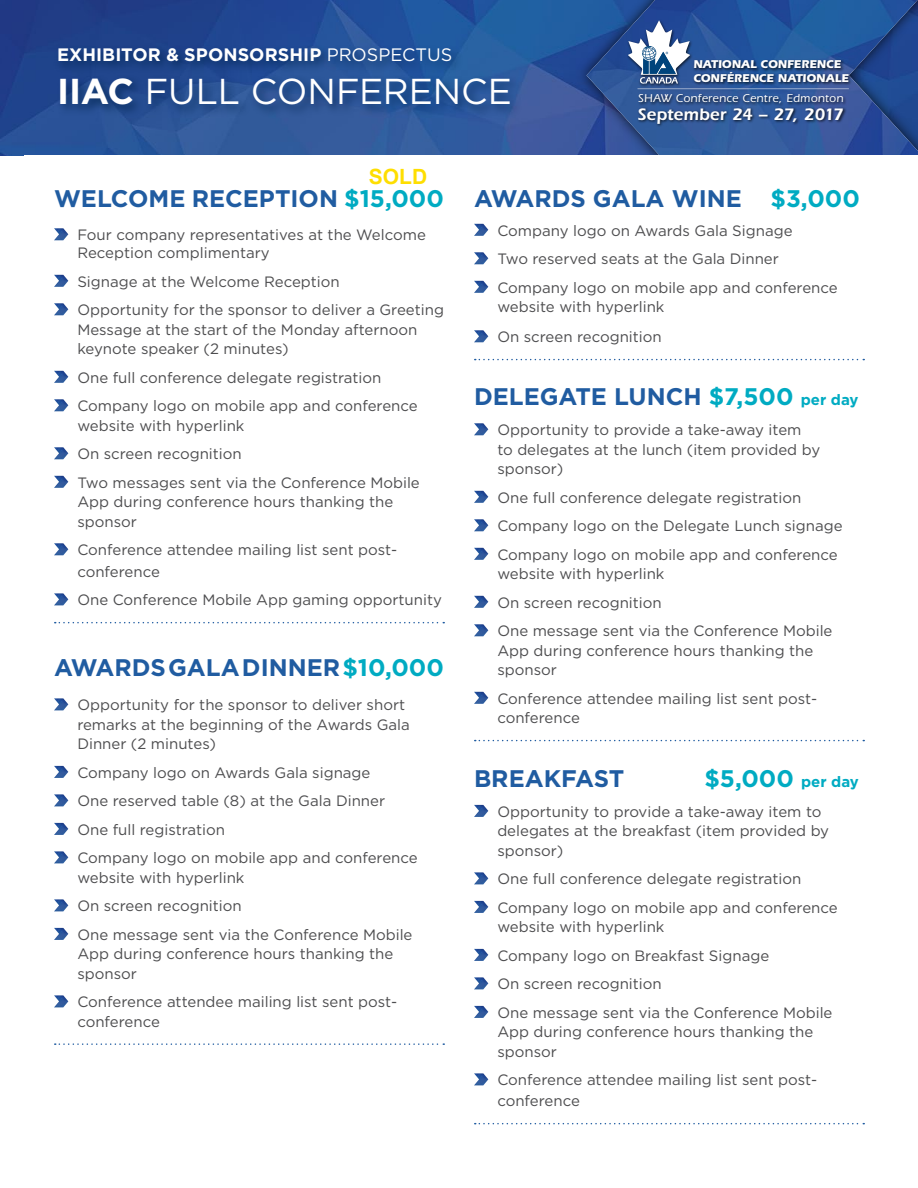
<style>
.page{position:relative;width:918px;height:1188px;background:#fff}
.page>*{position:absolute;margin:0;border:0;box-sizing:border-box;transform-origin:0 0}
.t1{font:36px "Gotham HTF";letter-spacing:-.005em;color:#fff}
.t2{font:700 24px "Gotham HTF";color:#205ca1}
.t3{font:700 24px "Gotham HTF";color:#00abc2}
.t4{font:700 21px "Arial";color:#fede01}
.t5{font:700 18px "Gotham HTF";letter-spacing:.005em;color:#fff}
.t6{font:600 17.25px "ITC Eras Std";color:#fff}
.t7{font:15px/28.5px "Gotham HTF";color:#4d4d4f}
.t8{font:700 11.7px/14.1px "ITC Eras Std";color:#fff;scale:.96 1}
.t9{font:500 11.7px "ITC Eras Std";letter-spacing:.025em;color:#fff}
.s1{font-weight:400}
.s2{font-weight:700}
.s3{color:#00abc2}
.s4{font-size:15px;color:#00abc2}
.s5{font-size:15px}
</style>
<div class="page">
<img style="left:0;top:0;width:575px;height:155px">
<img style="left:586px;top:0;width:332px;height:155px">
<div style="left:627px;top:19px;width:226px;height:107px;background:#000;opacity:.75"></div>
<hr style="left:638px;top:88px;width:211px;height:1px;background:#fff">
<svg style="left:628px;top:20px;width:62px;height:64px"></svg>
<svg style="left:55px;top:622px;width:389px;height:1px"></svg>
<svg style="left:55px;top:1043px;width:389px;height:2px"></svg>
<img style="left:54px;top:228px;width:14px;height:12px">
<img style="left:54px;top:275px;width:14px;height:12px">
<img style="left:54px;top:303px;width:14px;height:12px">
<img style="left:54px;top:371px;width:14px;height:12px">
<img style="left:54px;top:399px;width:14px;height:12px">
<img style="left:54px;top:447px;width:14px;height:12px">
<img style="left:54px;top:476px;width:14px;height:12px">
<img style="left:54px;top:543px;width:14px;height:12px">
<img style="left:54px;top:593px;width:14px;height:12px">
<img style="left:54px;top:698px;width:14px;height:12px">
<img style="left:54px;top:766px;width:14px;height:12px">
<img style="left:54px;top:794px;width:14px;height:12px">
<img style="left:54px;top:823px;width:14px;height:12px">
<img style="left:54px;top:851px;width:14px;height:12px">
<img style="left:54px;top:899px;width:14px;height:12px">
<img style="left:54px;top:928px;width:14px;height:12px">
<img style="left:54px;top:995px;width:14px;height:12px">
<svg style="left:475px;top:359px;width:389px;height:1px"></svg>
<svg style="left:475px;top:740px;width:389px;height:1px"></svg>
<svg style="left:475px;top:1123px;width:389px;height:1px"></svg>
<img style="left:474px;top:224px;width:14px;height:12px">
<img style="left:474px;top:252px;width:14px;height:12px">
<img style="left:474px;top:281px;width:14px;height:12px">
<img style="left:474px;top:330px;width:14px;height:12px">
<img style="left:474px;top:423px;width:14px;height:12px">
<img style="left:474px;top:491px;width:14px;height:12px">
<img style="left:474px;top:519px;width:14px;height:12px">
<img style="left:474px;top:548px;width:14px;height:12px">
<img style="left:474px;top:596px;width:14px;height:12px">
<img style="left:474px;top:624px;width:14px;height:12px">
<img style="left:474px;top:692px;width:14px;height:12px">
<img style="left:474px;top:805px;width:14px;height:12px">
<img style="left:474px;top:872px;width:14px;height:12px">
<img style="left:474px;top:901px;width:14px;height:12px">
<img style="left:474px;top:949px;width:14px;height:12px">
<img style="left:474px;top:977px;width:14px;height:12px">
<img style="left:474px;top:1006px;width:14px;height:12px">
<img style="left:474px;top:1073px;width:14px;height:12px">
<div style="left:54px;top:45px;width:468px;height:73px;background:#00244f;opacity:.75"></div>
<p class="t5" style="left:57px;top:44px;width:397px">EXHIBITOR &amp; SPONSORSHIP <span class="s1">PROSPECTUS</span></p>
<h1 class="t1" style="left:57px;top:72px;width:456px"><span class="s2">IIAC</span> FULL CONFERENCE</h1>
<h3 class="t4" style="left:369px;top:163px;width:60px">SOLD</h3>
<p class="t8" style="left:693px;top:57px;width:164px">NATIONAL CONFERENCE<br>CONFÉRENCE NATIONALE</p>
<p class="t9" style="left:638px;top:92px;width:207px">SHAW Conference Centre, Edmonton</p>
<p class="t6" style="left:638px;top:104px;width:208px">September 24 – 27, 2017</p>
<h2 class="t2" style="left:54px;top:185px;width:391px">WELCOME RECEPTION <span class="s3">$15,000</span></h2>
<p class="t7" style="left:77px;top:226px;width:350px;line-height:18px">Four company representatives at the Welcome<br>Reception complimentary</p>
<p class="t7" style="left:77px;top:267px;width:368px">Signage at the Welcome Reception<br>Opportunity for the sponsor to deliver a Greeting</p>
<p class="t7" style="left:77px;top:320px;width:342px;line-height:19.5px">Message at the start of the Monday afternoon keynote speaker (2 minutes)</p>
<p class="t7" style="left:77px;top:363px;width:342px">One full conference delegate registration<br>Company logo on mobile app and conference</p>
<p class="t7" style="left:77px;top:411px;width:344px">website with hyperlink<br>On screen recognition<br>Two messages sent via the Conference Mobile</p>
<p class="t7" style="left:77px;top:492px;width:318px;line-height:19.5px">App during conference hours thanking the sponsor</p>
<p class="t7" style="left:77px;top:539px;width:322px;line-height:21.6px">Conference attendee mailing list sent post&shy;conference</p>
<p class="t7" style="left:77px;top:586px;width:366px">One Conference Mobile App gaming opportunity</p>
<h2 class="t2" style="left:54px;top:654px;width:391px">AWARDS GALA DINNER <span class="s3">$10,000</span></h2>
<p class="t7" style="left:77px;top:695px;width:334px;line-height:19.5px">Opportunity for the sponsor to deliver short remarks at the beginning of the Awards Gala<br>Dinner (2 minutes)</p>
<p class="t7" style="left:77px;top:758px;width:342px">Company logo on Awards Gala signage<br>One reserved table (8) at the Gala Dinner One full registration<br>Company logo on mobile app and conference</p>
<p class="t7" style="left:77px;top:863px;width:337px">website with hyperlink<br>On screen recognition<br>One message sent via the Conference Mobile</p>
<p class="t7" style="left:77px;top:944px;width:318px;line-height:19.5px">App during conference hours thanking the sponsor</p>
<p class="t7" style="left:77px;top:992px;width:322px;line-height:19.5px">Conference attendee mailing list sent post&shy;conference</p>
<h2 class="t2" style="left:474px;top:185px;width:387px">AWARDS GALA WINE <span class="s3">$3,000</span></h2>
<p class="t7" style="left:497px;top:216px;width:342px">Company logo on Awards Gala Signage<br>Two reserved seats at the Gala Dinner<br>Company logo on mobile app and conference</p>
<p class="t7" style="left:497px;top:292px;width:169px;line-height:30px">website with hyperlink<br>On screen recognition</p>
<h2 class="t2" style="left:474px;top:383px;width:386px">DELEGATE LUNCH <span class="s3">$7,500</span> <span class="s4">per day</span></h2>
<p class="t7" style="left:497px;top:420px;width:324px;line-height:19.5px">Opportunity to provide a take-away item to delegates at the lunch (item provided by sponsor)</p>
<p class="t7" style="left:497px;top:483px;width:347px">One full conference delegate registration<br>Company logo on the Delegate Lunch signage<br>Company logo on mobile app and conference</p>
<p class="t7" style="left:497px;top:560px;width:337px">website with hyperlink<br>On screen recognition<br>One message sent via the Conference Mobile</p>
<p class="t7" style="left:497px;top:641px;width:318px;line-height:19.5px">App during conference hours thanking the sponsor</p>
<p class="t7" style="left:497px;top:689px;width:322px;line-height:19.5px">Conference attendee mailing list sent post&shy;conference</p>
<h2 class="t2" style="left:474px;top:765px;width:152px">BREAKFAST</h2>
<h2 class="t3" style="left:704px;top:765px;width:156px">$5,000 <span class="s5">per day</span></h2>
<p class="t7" style="left:497px;top:802px;width:333px;line-height:19.5px">Opportunity to provide a take-away item to delegates at the breakfast (item provided by sponsor)</p>
<p class="t7" style="left:497px;top:865px;width:342px">One full conference delegate registration<br>Company logo on mobile app and conference</p>
<p class="t7" style="left:497px;top:913px;width:337px">website with hyperlink<br>Company logo on Breakfast Signage<br>On screen recognition<br>One message sent via the Conference Mobile</p>
<p class="t7" style="left:497px;top:1022px;width:318px;line-height:19.5px">App during conference hours thanking the sponsor</p>
<p class="t7" style="left:497px;top:1069px;width:322px;line-height:21px">Conference attendee mailing list sent post&shy;conference</p>
</div>
